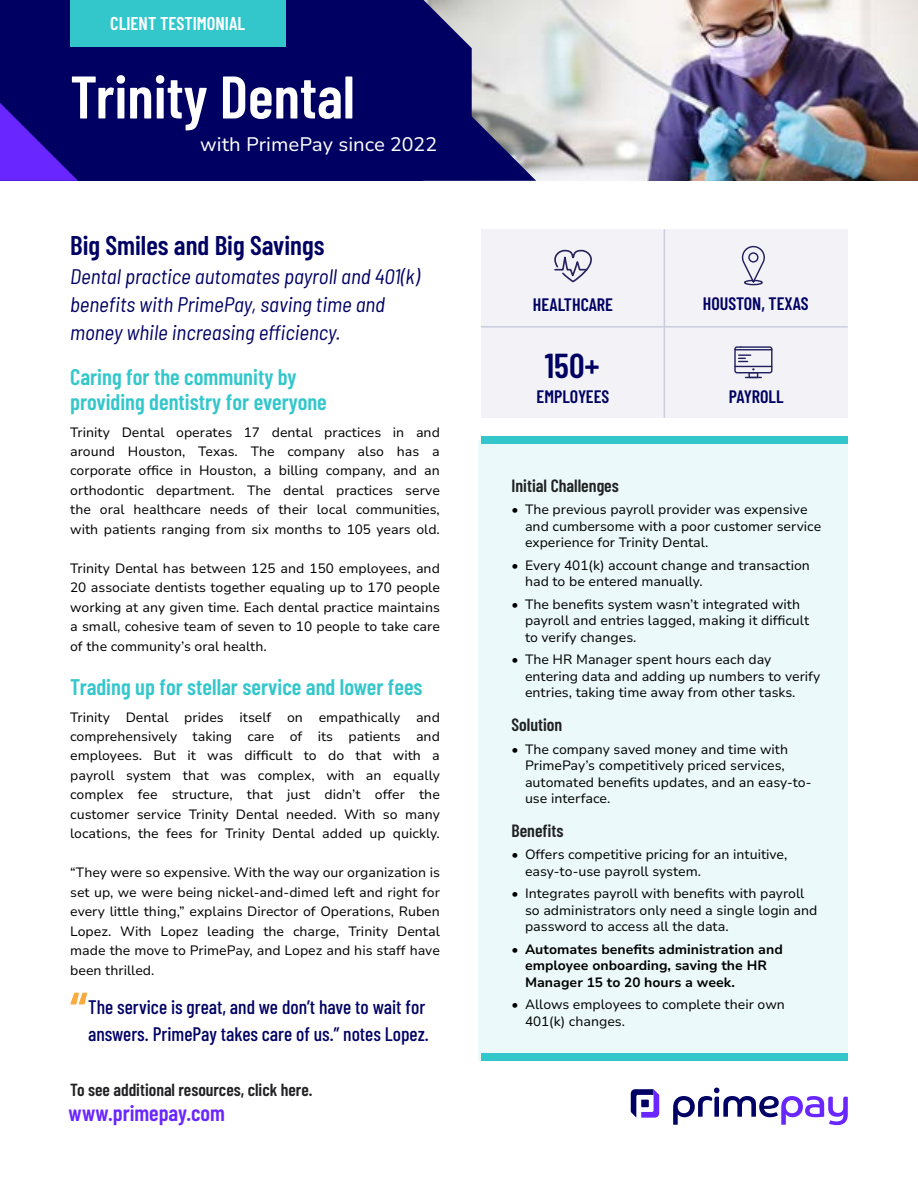
<style>
.page{position:relative;width:918px;height:1188px;background:#fff}
.page>*{position:absolute;margin:0;border:0;box-sizing:border-box;transform-origin:0 0}
.t1{font:600 60px "Barlow Condensed";color:#fff}
.t2{font:600 54px "Barlow Condensed";color:#faab40}
.t3{font:600 34.5px "Barlow Condensed";color:#000063}
.t4{font:600 27px "Barlow Condensed";color:#000063}
.t5{font:600 22.5px/25.5px "Barlow Condensed";color:#33c7cc}
.t6{font:600 22.2px "Barlow Condensed";color:#6926ff}
.t7{font:italic semi-condensed 21px/28.5px "Barlow";color:#000064}
.t8{font:500 19.5px/27px "Barlow Condensed";color:#000064}
.t9{font:19.5px "Nunito Sans 10 pt";color:#fff}
.t10{font:600 18.45px "Barlow Condensed";color:#fff}
.t11{font:600 18px "Barlow Condensed";color:#000063}
.t12{font:600 17.7px "Barlow Condensed";color:#212123}
.t13{font:600 17.55px "Barlow Condensed";color:#212123}
.t14{font:13.5px/19.5px "Nunito Sans 10 pt";color:#000}
.t15{font:700 13.5px/16.5px "Nunito Sans 10 pt";color:#000}
.s1{font-weight:400}
</style>
<div class="page">
<svg style="left:631px;top:1089px;width:28px;height:29px"></svg>
<svg style="left:673px;top:1088px;width:175px;height:37px"></svg>
<div style="left:478px;top:440px;width:370px;height:620px;background:#ebf9fa"></div>
<div style="left:0;top:0;width:918px;height:181px;background:#000063"></div>
<img style="left:536px;top:0;width:382px;height:181px">
<div style="left:70px;top:0;width:215px;height:47px;background:#33c7cc"></div>
<svg style="left:423px;top:0;width:113px;height:181px"></svg>
<svg style="left:0;top:103px;width:78px;height:78px"></svg>
<div style="left:481px;top:1053px;width:367px;height:7px;background:#33c7cc"></div>
<div style="left:481px;top:436px;width:367px;height:8px;background:#33c7cc"></div>
<div style="left:481px;top:229px;width:367px;height:189px;background:#f2f2f7"></div>
<hr style="left:664px;top:229px;width:1px;height:189px;background:#cccce0">
<hr style="left:481px;top:326px;width:367px;height:2px;background:#cccce0">
<svg style="left:554px;top:250px;width:38px;height:32px"></svg>
<svg style="left:742px;top:246px;width:23px;height:39px"></svg>
<svg style="left:734px;top:346px;width:38px;height:32px"></svg>
<div style="left:748px;top:372px;width:10px;height:6px;border:1px solid #211f5d"></div>
<h3 class="t10" style="left:110px;top:11px;width:136px">CLIENT TESTIMONIAL</h3>
<h1 class="t1" style="left:70px;top:54px;width:286px">Trinity Dental</h1>
<h3 class="t9" style="left:200px;top:131px;width:238px">with PrimePay since 2022</h3>
<h3 class="t4" style="left:70px;top:226px;width:256px">Big Smiles and Big Savings</h3>
<h3 class="t7" style="left:70px;top:260px;width:351px">Dental practice automates payroll and 401(k) benefits with PrimePay, saving time and money while increasing efficiency.</h3>
<h3 class="t5" style="left:70px;top:362px;width:258px">Caring for the community by providing dentistry for everyone</h3>
<p class="t14" style="left:70px;top:422px;width:371px;text-align:justify">Trinity Dental operates 17 dental practices in and around Houston, Texas. The company also has a corporate office in Houston, a billing company, and an orthodontic department. The dental practices serve the oral healthcare needs of their local communities, with patients ranging from six months to 105 years old.</p>
<p class="t14" style="left:70px;top:558px;width:371px;text-align:justify">Trinity Dental has between 125 and 150 employees, and 20 associate dentists together equaling up to 170 people working at any given time. Each dental practice maintains a small, cohesive team of seven to 10 people to take care of the community’s oral health.</p>
<h3 class="t5" style="left:70px;top:673px;width:354px">Trading up for stellar service and lower fees</h3>
<p class="t14" style="left:70px;top:707px;width:371px;text-align:justify">Trinity Dental prides itself on empathically and comprehensively taking care of its patients and employees. But it was difficult to do that with a payroll system that was complex, with an equally complex fee structure, that just didn’t offer the customer service Trinity Dental needed. With so many locations, the fees for Trinity Dental added up quickly.</p>
<p class="t14" style="left:70px;top:863px;width:371px;text-align:justify">“They were so expensive. With the way our organization is set up, we were being nickel-and-dimed left and right for every little thing,” explains Director of Operations, Ruben Lopez. With Lopez leading the charge, Trinity Dental made the move to PrimePay, and Lopez and his staff have been thrilled.</p>
<h2 class="t2" style="left:70px;top:973px;width:19px">“</h2>
<h3 class="t8" style="left:88px;top:992px;width:342px">The service is great, and we don’t have to wait for answers. PrimePay takes care of us.” notes Lopez.</h3>
<p class="t13" style="left:70px;top:1078px;width:244px">To see additional resources, click here.</p>
<h3 class="t6" style="left:69px;top:1098px;width:158px">www.primepay.com</h3>
<h3 class="t11" style="left:533px;top:291px;width:82px">HEALTHCARE</h3>
<h3 class="t11" style="left:703px;top:291px;width:107px">HOUSTON, TEXAS</h3>
<h3 class="t3" style="left:545px;top:341px;width:56px">150+</h3>
<h3 class="t11" style="left:537px;top:384px;width:74px">EMPLOYEES</h3>
<h3 class="t11" style="left:729px;top:384px;width:56px">PAYROLL</h3>
<h3 class="t12" style="left:512px;top:473px;width:109px">Initial Challenges</h3>
<p class="t14" style="left:525px;top:501px;width:298px;line-height:16.5px;text-indent:-14px">• The previous payroll provider was expensive and cumbersome with a poor customer service experience for Trinity Dental.</p>
<p class="t14" style="left:525px;top:556px;width:286px;line-height:16.5px;text-indent:-14px">• Every 401(k) account change and transaction had to be entered manually.</p>
<p class="t14" style="left:525px;top:595px;width:286px;line-height:16.5px;text-indent:-14px">• The benefits system wasn’t integrated with payroll and entries lagged, making it difficult to verify changes.</p>
<p class="t14" style="left:525px;top:651px;width:297px;line-height:16.5px;text-indent:-14px">• The HR Manager spent hours each day entering data and adding up numbers to verify entries, taking time away from other tasks.</p>
<h3 class="t12" style="left:512px;top:712px;width:52px">Solution</h3>
<p class="t14" style="left:525px;top:740px;width:288px;line-height:16.5px;text-indent:-14px">• The company saved money and time with PrimePay’s competitively priced services, automated benefits updates, and an easy-to&shy;use interface.</p>
<h3 class="t12" style="left:512px;top:818px;width:54px">Benefits</h3>
<p class="t14" style="left:525px;top:846px;width:264px;line-height:16.5px;text-indent:-14px">• Offers competitive pricing for an intuitive, easy-to-use payroll system.</p>
<p class="t14" style="left:525px;top:885px;width:294px;line-height:16.5px;text-indent:-14px">• Integrates payroll with benefits with payroll so administrators only need a single login and password to access all the data.</p>
<p class="t15" style="left:525px;top:941px;width:259px;text-indent:-14px"><span class="s1">•</span> Automates benefits administration and employee onboarding, saving the HR<br>Manager 15 to 20 hours a week.</p>
<p class="t14" style="left:525px;top:996px;width:261px;line-height:16.5px;text-indent:-14px">• Allows employees to complete their own<br>401(k) changes.</p>
</div>
